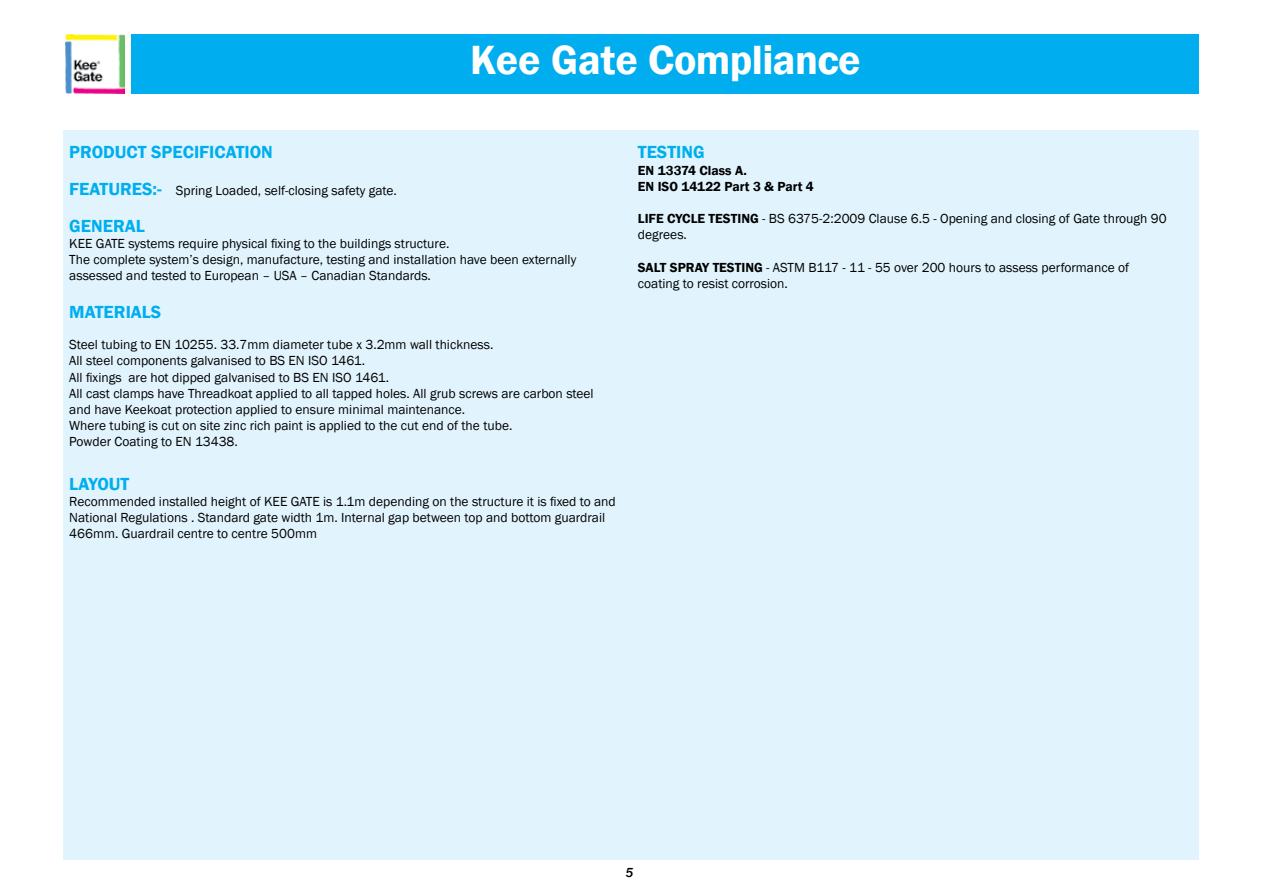
<style>
.page{position:relative;width:1263px;height:893px;background:#fff}
.page>*{position:absolute;margin:0;border:0;box-sizing:border-box;transform-origin:0 0}
.t1{font:600 42px "Franklin Gothic";letter-spacing:-.015em;color:#fff}
.t2{font:600 18px "Franklin Gothic";color:#00aeef}
.t3{font:13.5px/16.2px "Franklin Gothic";color:#000}
.t4{font:600 13.5px/16.2px "Franklin Gothic";color:#000}
.t5{font:italic 500 13.5px "Franklin Gothic";color:#000}
.s1{font-weight:600;font-size:18px;color:#00aeef}
.s2{font-weight:600}
</style>
<div class="page">
<div style="left:131px;top:34px;width:1068px;height:60px;background:#00aeef"></div>
<img style="left:66px;top:34px;width:59px;height:60px">
<div style="left:63px;top:131px;width:1136px;height:728px;background:#e1f4fd"></div>
<h1 class="t1" style="left:470px;top:34px;width:392px">Kee Gate Compliance</h1>
<h2 class="t2" style="left:69px;top:141px;width:205px">PRODUCT SPECIFICATION</h2>
<p class="t3" style="left:69px;top:183px;width:329px"><span class="s1">FEATURES:-</span> Spring Loaded, self-closing safety gate.</p>
<h2 class="t2" style="left:69px;top:214px;width:77px">GENERAL</h2>
<p class="t3" style="left:69px;top:235px;width:509px">KEE GATE systems require physical fixing to the buildings structure.<br>The complete system’s design, manufacture, testing and installation have been externally assessed and tested to European – USA – Canadian Standards.</p>
<h2 class="t2" style="left:69px;top:301px;width:94px">MATERIALS</h2>
<p class="t3" style="left:69px;top:337px;width:526px">Steel tubing to EN 10255. 33.7mm diameter tube x 3.2mm wall thickness.<br>All steel components galvanised to BS EN ISO 1461.<br>All fixings are hot dipped galvanised to BS EN ISO 1461.<br>All cast clamps have Threadkoat applied to all tapped holes. All grub screws are carbon steel and have Keekoat protection applied to ensure minimal maintenance.<br>Where tubing is cut on site zinc rich paint is applied to the cut end of the tube.<br>Powder Coating to EN 13438.</p>
<h2 class="t2" style="left:69px;top:472px;width:62px">LAYOUT</h2>
<p class="t3" style="left:69px;top:493px;width:548px">Recommended installed height of KEE GATE is 1.1m depending on the structure it is fixed to and<br>National Regulations . Standard gate width 1m. Internal gap between top and bottom guardrail<br>466mm. Guardrail centre to centre 500mm</p>
<h2 class="t2" style="left:638px;top:141px;width:68px">TESTING</h2>
<p class="t4" style="left:638px;top:162px;width:177px">EN 13374 Class A.<br>EN ISO 14122 Part 3 &amp; Part 4</p>
<p class="t3" style="left:638px;top:211px;width:530px"><span class="s2">LIFE CYCLE TESTING</span> - BS 6375-2:2009 Clause 6.5 - Opening and closing of Gate through 90 degrees.</p>
<p class="t3" style="left:638px;top:259px;width:493px"><span class="s2">SALT SPRAY TESTING</span> - ASTM B117 - 11 - 55 over 200 hours to assess performance of coating to resist corrosion.</p>
<p class="t5" style="left:625px;top:864px;width:9px">5</p>
</div>
